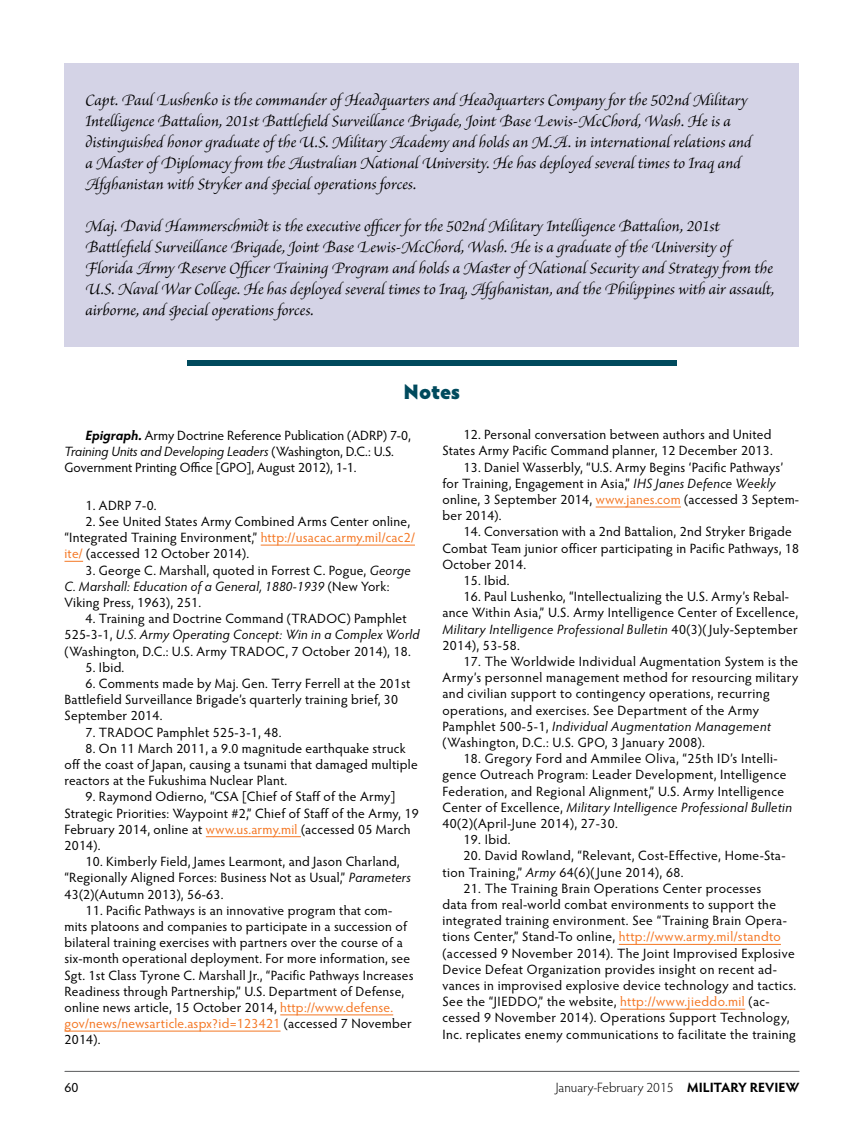
<style>
.page{position:relative;width:864px;height:1134px;background:#fff}
.page>*{position:absolute;margin:0;border:0;box-sizing:border-box;transform-origin:0 0}
.t1{font:900 21px "Hypatia Sans Pro";letter-spacing:-.01em;color:#004a5d}
.t2{font:italic 16.5px/21px "Brioso Pro";color:#000}
.t3{font:13.5px/16.2px "Hypatia Sans Pro";letter-spacing:.02em;color:#000}
.t4{font:13.5px/16.5px "Hypatia Sans Pro";color:#000}
.t5{font:300 13.5px "Hypatia Sans Pro";color:#000}
.s1{font-weight:700;font-style:italic}
.s2{font-style:italic}
.s3{color:#f47724}
.s4{font-weight:700}
</style>
<div class="page">
<hr style="left:65px;top:1071px;width:734px;height:1px;background:#58595b">
<div style="left:187px;top:360px;width:490px;height:6px;background:#004a5d"></div>
<hr style="left:261px;top:545px;width:154px;height:1px;background:#f47724">
<svg style="left:64px;top:561px;width:19px;height:1px"></svg>
<hr style="left:206px;top:836px;width:95px;height:1px;background:#f47724">
<hr style="left:280px;top:1015px;width:113px;height:1px;background:#f47724">
<hr style="left:64px;top:1031px;width:217px;height:1px;background:#f47724">
<hr style="left:596px;top:507px;width:85px;height:1px;background:#f47724">
<hr style="left:619px;top:944px;width:162px;height:1px;background:#f47724">
<hr style="left:620px;top:1009px;width:125px;height:1px;background:#f47724">
<div style="left:64px;top:63px;width:736px;height:283px;background:#d4d3e6"></div>
<p class="t2" style="left:86px;top:89px;width:667px">Capt. Paul Lushenko is the commander of Headquarters and Headquarters Company for the 502nd Military Intelligence Battalion, 201st Battlefield Surveillance Brigade, Joint Base Lewis-McChord, Wash. He is a distinguished honor graduate of the U.S. Military Academy and holds an M.A. in international relations and a Master of Diplomacy from the Australian National University. He has deployed several times to Iraq and Afghanistan with Stryker and special operations forces.</p>
<p class="t2" style="left:86px;top:215px;width:691px">Maj. David Hammerschmidt is the executive officer for the 502nd Military Intelligence Battalion, 201st Battlefield Surveillance Brigade, Joint Base Lewis-McChord, Wash. He is a graduate of the University of Florida Army Reserve Officer Training Program and holds a Master of National Security and Strategy from the U.S. Naval War College. He has deployed several times to Iraq, Afghanistan, and the Philippines with air assault, airborne, and special operations forces.</p>
<h1 class="t1" style="left:404px;top:376px;width:58px">Notes</h1>
<p class="t4" style="left:64px;top:426px;width:348px;text-indent:21px"><span class="s1">Epigraph.</span> Army Doctrine Reference Publication (ADRP) 7-0,<br><span class="s2">Training Units and Developing Leaders</span> (Washington, D.C.: U.S.<br>Government Printing Office [GPO], August 2012), 1-1.</p>
<p class="t3" style="left:86px;top:497px;width:73px">1. ADRP 7-0.</p>
<p class="t3" style="left:64px;top:513px;width:352px;text-indent:21px">2. See United States Army Combined Arms Center online, “Integrated Training Environment,” <span class="s3">http://usacac.army.mil/cac2/ ite/</span> (accessed 12 October 2014).</p>
<p class="t3" style="left:64px;top:561px;width:348px;text-indent:21px">3. George C. Marshall, quoted in Forrest C. Pogue, <span class="s2">George<br>C. Marshall: Education of a General, 1880-1939</span> (New York:<br>Viking Press, 1963), 251.</p>
<p class="t3" style="left:64px;top:610px;width:357px;text-indent:21px">4. Training and Doctrine Command (TRADOC) Pamphlet<br>525-3-1, <span class="s2">U.S. Army Operating Concept: Win in a Complex World </span>(Washington, D.C.: U.S. Army TRADOC, 7 October 2014), 18.</p>
<p class="t3" style="left:86px;top:659px;width:40px">5. Ibid.</p>
<p class="t3" style="left:65px;top:675px;width:347px;text-indent:21px">6. Comments made by Maj. Gen. Terry Ferrell at the 201st<br>Battlefield Surveillance Brigade’s quarterly training brief, 30<br>September 2014.</p>
<p class="t3" style="left:86px;top:723px;width:198px">7. TRADOC Pamphlet 525-3-1, 48.</p>
<p class="t3" style="left:65px;top:740px;width:355px;text-indent:21px">8. On 11 March 2011, a 9.0 magnitude earthquake struck off the coast of Japan, causing a tsunami that damaged multiple reactors at the Fukushima Nuclear Plant.</p>
<p class="t3" style="left:65px;top:788px;width:356px;text-indent:21px">9. Raymond Odierno, “CSA [Chief of Staff of the Army] Strategic Priorities: Waypoint #2,” Chief of Staff of the Army, 19<br>February 2014, online at <span class="s3">www.us.army.mil</span> (accessed 05 March 2014).</p>
<p class="t3" style="left:65px;top:853px;width:348px;text-indent:21px">10. Kimberly Field, James Learmont, and Jason Charland, “Regionally Aligned Forces: Business Not as Usual,” <span class="s2">Parameters<br></span>43(2)(Autumn 2013), 56-63.</p>
<p class="t3" style="left:65px;top:902px;width:350px;text-indent:21px">11. Pacific Pathways is an innovative program that com&shy;mits platoons and companies to participate in a succession of bilateral training exercises with partners over the course of a six-month operational deployment. For more information, see Sgt. 1st Class Tyrone C. Marshall Jr., “Pacific Pathways Increases Readiness through Partnership,” U.S. Department of Defense, online news article, 15 October 2014, <span class="s3">http://www.defense. gov/news/newsarticle.aspx?id=123421</span> (accessed 7 November 2014).</p>
<p class="t3" style="left:442px;top:426px;width:332px;text-align:right">12. Personal conversation between authors and United<br>States Army Pacific Command planner, 12 December 2013.</p>
<p class="t3" style="left:442px;top:458px;width:358px;text-indent:21px">13. Daniel Wasserbly, “U.S. Army Begins ‘Pacific Pathways’ for Training, Engagement in Asia,” <span class="s2">IHS Janes Defence Weekly </span>online, 3 September 2014, <span class="s3">www.janes.com</span> (accessed 3 Septem&shy;ber 2014).</p>
<p class="t3" style="left:442px;top:523px;width:358px;text-indent:21px">14. Conversation with a 2nd Battalion, 2nd Stryker Brigade<br>Combat Team junior officer participating in Pacific Pathways, 18<br>October 2014.</p>
<p class="t3" style="left:464px;top:572px;width:48px">15. Ibid.</p>
<p class="t3" style="left:442px;top:588px;width:357px;text-indent:21px">16. Paul Lushenko, “Intellectualizing the U.S. Army’s Rebal&shy;ance Within Asia,” U.S. Army Intelligence Center of Excellence, <span class="s2">Military Intelligence Professional Bulletin</span> 40(3)( July-September 2014), 53-58.</p>
<p class="t3" style="left:442px;top:653px;width:358px;text-indent:21px">17. The Worldwide Individual Augmentation System is the Army’s personnel management method for resourcing military and civilian support to contingency operations, recurring operations, and exercises. See Department of the Army Pamphlet 500-5-1, <span class="s2">Individual Augmentation Management </span>(Washington, D.C.: U.S. GPO, 3 January 2008).</p>
<p class="t3" style="left:442px;top:750px;width:351px;text-indent:21px">18. Gregory Ford and Ammilee Oliva, “25th ID’s Intelli&shy;gence Outreach Program: Leader Development, Intelligence Federation, and Regional Alignment,” U.S. Army Intelligence Center of Excellence, <span class="s2">Military Intelligence Professional Bulletin </span>40(2)(April-June 2014), 27-30.</p>
<p class="t3" style="left:464px;top:831px;width:49px">19. Ibid.</p>
<p class="t3" style="left:442px;top:847px;width:345px;text-indent:21px">20. David Rowland, “Relevant, Cost-Effective, Home-Sta&shy;tion Training,” <span class="s2">Army</span> 64(6)( June 2014), 68.</p>
<p class="t3" style="left:442px;top:880px;width:355px;text-indent:21px">21. The Training Brain Operations Center processes<br>data from real-world combat environments to support the integrated training environment. See “Training Brain Opera&shy;tions Center,” Stand-To online, <span class="s3">http://www.army.mil/standto </span>(accessed 9 November 2014). The Joint Improvised Explosive Device Defeat Organization provides insight on recent ad&shy;vances in improvised explosive device technology and tactics.<br>See the “JIEDDO,” the website, <span class="s3">http://www.jieddo.mil</span> (ac&shy;cessed 9 November 2014). Operations Support Technology, Inc. replicates enemy communications to facilitate the training</p>
<p class="t3" style="left:64px;top:1079px;width:15px">60</p>
<p class="t5" style="left:556px;top:1079px;width:245px">January-February 2015 <span class="s4">MILITARY REVIEW</span></p>
</div>
